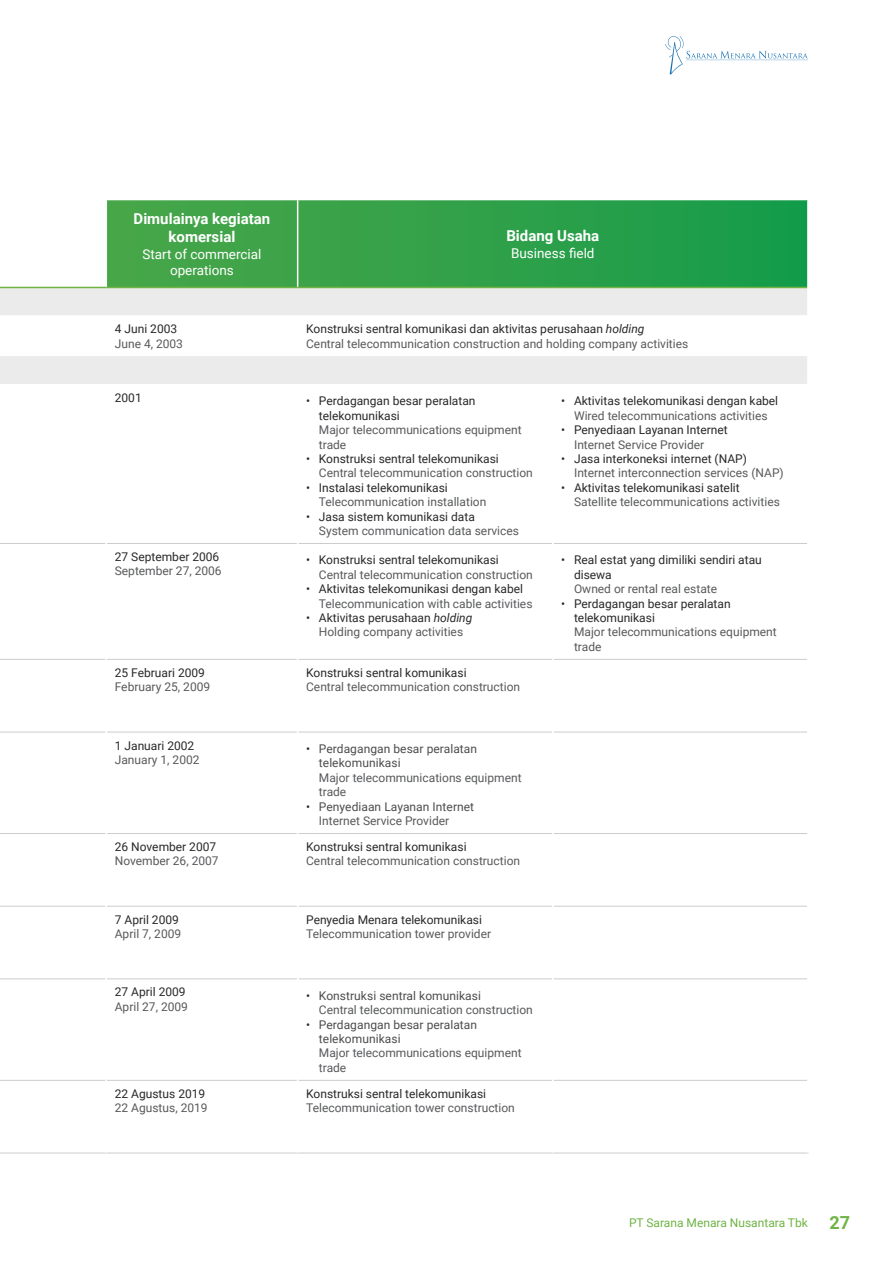
<style>
.page{position:relative;width:893px;height:1263px;background:#fff}
.page>*{position:absolute;margin:0;border:0;box-sizing:border-box;transform-origin:0 0}
.t1{font:700 15px/18px "Roboto";color:#fff;text-align:center}
.t2{font:13.5px/16.2px "Roboto";color:#fff;text-align:center}
.t3{font:12px/14.4px "Roboto";color:#58595b}
.t4{font:12px/14.4px "Roboto";color:#292829}
.t5{font:12px/14.4px "Roboto";letter-spacing:.005em;color:#4c4c4e}
.t6{font:12px "Roboto";color:#6fb445}
.s1{color:#292829}
.s2{font-style:italic;color:#292829}
.s3{color:#58595b}
.s4{color:#4c4c4e}
.s5{font-weight:700;font-size:18px}
</style>
<div class="page">
<svg style="left:665px;top:36px;width:143px;height:38px"></svg>
<svg style="left:107px;top:200px;width:700px;height:87px;background:#31a14a"></svg>
<svg style="left:0;top:288px;width:807px;height:96px;fill:#ebebeb"></svg>
<hr style="left:0;top:287px;width:106px;height:1px;background:#6fb445">
<hr style="left:106px;top:287px;width:192px;height:1px;background:#6fb445">
<hr style="left:298px;top:287px;width:255px;height:1px;background:#6fb445">
<hr style="left:553px;top:287px;width:254px;height:1px;background:#6fb445">
<hr style="left:297px;top:200px;width:1px;height:87px;background:#fff">
<hr style="left:0;top:543px;width:106px;height:1px;background:#ccc">
<hr style="left:107px;top:543px;width:190px;height:1px;background:#ccc">
<hr style="left:298px;top:543px;width:254px;height:1px;background:#ccc">
<hr style="left:554px;top:543px;width:253px;height:1px;background:#ccc">
<hr style="left:0;top:659px;width:106px;height:1px;background:#ccc">
<hr style="left:107px;top:659px;width:190px;height:1px;background:#ccc">
<hr style="left:298px;top:659px;width:254px;height:1px;background:#ccc">
<hr style="left:554px;top:659px;width:253px;height:1px;background:#ccc">
<hr style="left:0;top:732px;width:106px;height:1px;background:#ccc">
<hr style="left:107px;top:732px;width:190px;height:1px;background:#ccc">
<hr style="left:298px;top:732px;width:254px;height:1px;background:#ccc">
<hr style="left:554px;top:732px;width:253px;height:1px;background:#ccc">
<hr style="left:0;top:833px;width:106px;height:1px;background:#ccc">
<hr style="left:107px;top:833px;width:190px;height:1px;background:#ccc">
<hr style="left:298px;top:833px;width:254px;height:1px;background:#ccc">
<hr style="left:554px;top:833px;width:253px;height:1px;background:#ccc">
<hr style="left:0;top:906px;width:106px;height:1px;background:#ccc">
<hr style="left:107px;top:906px;width:190px;height:1px;background:#ccc">
<hr style="left:298px;top:906px;width:254px;height:1px;background:#ccc">
<hr style="left:554px;top:906px;width:253px;height:1px;background:#ccc">
<hr style="left:0;top:978px;width:106px;height:1px;background:#ccc">
<hr style="left:107px;top:978px;width:190px;height:1px;background:#ccc">
<hr style="left:298px;top:978px;width:254px;height:1px;background:#ccc">
<hr style="left:554px;top:978px;width:253px;height:1px;background:#ccc">
<hr style="left:0;top:1080px;width:106px;height:1px;background:#ccc">
<hr style="left:107px;top:1080px;width:190px;height:1px;background:#ccc">
<hr style="left:298px;top:1080px;width:254px;height:1px;background:#ccc">
<hr style="left:554px;top:1080px;width:253px;height:1px;background:#ccc">
<hr style="left:0;top:1152px;width:106px;height:1px;background:#ccc">
<hr style="left:106px;top:1152px;width:192px;height:1px;background:#ccc">
<hr style="left:298px;top:1152px;width:255px;height:1px;background:#ccc">
<hr style="left:553px;top:1152px;width:256px;height:1px;background:#ccc">
<hr style="left:0;top:315px;width:106px;height:1px;background:#fff">
<hr style="left:106px;top:315px;width:192px;height:1px;background:#fff">
<hr style="left:298px;top:315px;width:255px;height:1px;background:#fff">
<hr style="left:553px;top:315px;width:254px;height:1px;background:#fff">
<hr style="left:106px;top:316px;width:1px;height:40px;background:#fff">
<hr style="left:297px;top:316px;width:1px;height:40px;background:#fff">
<p class="t1" style="left:134px;top:209px;width:138px">Dimulainya kegiatan komersial</p>
<p class="t2" style="left:142px;top:245px;width:121px">Start of commercial operations</p>
<p class="t4" style="left:115px;top:321px;width:64px">4 Juni 2003</p>
<p class="t3" style="left:115px;top:336px;width:70px">June 4, 2003</p>
<p class="t1" style="left:506px;top:226px;width:94px">Bidang Usaha</p>
<p class="t2" style="left:511px;top:244px;width:85px">Business field</p>
<p class="t3" style="left:306px;top:321px;width:384px"><span class="s1">Konstruksi sentral komunikasi dan aktivitas perusahaan</span> <span class="s2">holding<br></span>Central telecommunication construction and holding company activities</p>
<p class="t4" style="left:115px;top:390px;width:28px">2001</p>
<p class="t4" style="left:319px;top:393px;width:158px;text-indent:-13px">• Perdagangan besar peralatan telekomunikasi</p>
<p class="t3" style="left:319px;top:422px;width:204px">Major telecommunications equipment trade</p>
<p class="t4" style="left:306px;top:451px;width:194px">• Konstruksi sentral telekomunikasi</p>
<p class="t3" style="left:319px;top:465px;width:215px">Central telecommunication construction</p>
<p class="t4" style="left:306px;top:480px;width:143px">• Instalasi telekomunikasi</p>
<p class="t3" style="left:319px;top:494px;width:169px">Telecommunication installation</p>
<p class="t4" style="left:306px;top:509px;width:170px">• Jasa sistem komunikasi data</p>
<p class="t3" style="left:319px;top:523px;width:202px">System communication data services</p>
<p class="t4" style="left:115px;top:549px;width:106px">27 September 2006</p>
<p class="t3" style="left:115px;top:563px;width:108px">September 27, 2006</p>
<p class="t4" style="left:115px;top:665px;width:92px">25 Februari 2009</p>
<p class="t3" style="left:115px;top:679px;width:97px">February 25, 2009</p>
<p class="t4" style="left:306px;top:552px;width:194px">• Konstruksi sentral telekomunikasi</p>
<p class="t3" style="left:319px;top:567px;width:215px">Central telecommunication construction</p>
<p class="t4" style="left:306px;top:581px;width:218px">• Aktivitas telekomunikasi dengan kabel</p>
<p class="t3" style="left:319px;top:596px;width:215px">Telecommunication with cable activities</p>
<p class="t3" style="left:306px;top:610px;width:168px;text-align:center"><span class="s1">• Aktivitas perusahaan</span> <span class="s2">holding<br></span>Holding company activities</p>
<p class="t4" style="left:306px;top:665px;width:162px">Konstruksi sentral komunikasi</p>
<p class="t3" style="left:306px;top:679px;width:215px">Central telecommunication construction</p>
<p class="t4" style="left:115px;top:738px;width:81px">1 Januari 2002</p>
<p class="t3" style="left:115px;top:752px;width:86px">January 1, 2002</p>
<p class="t5" style="left:319px;top:741px;width:160px;text-indent:-13px"><span class="s1">•</span> Perdagangan besar peralatan telekomunikasi</p>
<p class="t3" style="left:319px;top:770px;width:204px">Major telecommunications equipment trade</p>
<p class="t5" style="left:319px;top:799px;width:157px;text-indent:-13px"><span class="s1">•</span> Penyediaan Layanan Internet<br><span class="s3">Internet Service Provider</span></p>
<p class="t4" style="left:115px;top:839px;width:103px">26 November 2007</p>
<p class="t3" style="left:115px;top:853px;width:105px">November 26, 2007</p>
<p class="t4" style="left:306px;top:839px;width:162px">Konstruksi sentral komunikasi</p>
<p class="t3" style="left:306px;top:853px;width:215px">Central telecommunication construction</p>
<p class="t4" style="left:115px;top:912px;width:66px">7 April 2009</p>
<p class="t3" style="left:115px;top:926px;width:68px">April 7, 2009</p>
<p class="t4" style="left:306px;top:912px;width:177px">Penyedia Menara telekomunikasi</p>
<p class="t3" style="left:306px;top:926px;width:186px">Telecommunication tower provider</p>
<p class="t4" style="left:115px;top:984px;width:72px">27 April 2009</p>
<p class="t3" style="left:115px;top:999px;width:75px">April 27, 2009</p>
<p class="t3" style="left:319px;top:988px;width:215px;text-indent:-13px"><span class="s1">•</span> <span class="s4">Konstruksi sentral komunikasi<br></span>Central telecommunication construction</p>
<p class="t5" style="left:319px;top:1017px;width:160px;text-indent:-13px"><span class="s1">•</span> Perdagangan besar peralatan telekomunikasi</p>
<p class="t3" style="left:319px;top:1045px;width:204px">Major telecommunications equipment trade</p>
<p class="t4" style="left:115px;top:1086px;width:92px">22 Agustus 2019</p>
<p class="t3" style="left:115px;top:1100px;width:94px">22 Agustus, 2019</p>
<p class="t4" style="left:306px;top:1086px;width:181px">Konstruksi sentral telekomunikasi</p>
<p class="t3" style="left:306px;top:1100px;width:210px">Telecommunication tower construction</p>
<p class="t4" style="left:561px;top:393px;width:218px">• Aktivitas telekomunikasi dengan kabel</p>
<p class="t3" style="left:574px;top:408px;width:195px">Wired telecommunications activities</p>
<p class="t4" style="left:561px;top:422px;width:168px">• Penyediaan Layanan Internet</p>
<p class="t3" style="left:574px;top:437px;width:132px">Internet Service Provider</p>
<p class="t4" style="left:561px;top:451px;width:187px">• Jasa interkoneksi internet (NAP)</p>
<p class="t3" style="left:574px;top:465px;width:211px">Internet interconnection services (NAP)</p>
<p class="t4" style="left:561px;top:480px;width:180px">• Aktivitas telekomunikasi satelit</p>
<p class="t3" style="left:574px;top:494px;width:207px">Satellite telecommunications activities</p>
<p class="t4" style="left:574px;top:552px;width:189px;text-indent:-13px">• Real estat yang dimiliki sendiri atau disewa</p>
<p class="t3" style="left:574px;top:581px;width:145px">Owned or rental real estate</p>
<p class="t4" style="left:574px;top:596px;width:158px;text-indent:-13px">• Perdagangan besar peralatan telekomunikasi</p>
<p class="t3" style="left:574px;top:624px;width:204px">Major telecommunications equipment trade</p>
<p class="t6" style="left:629px;top:1214px;width:223px">PT Sarana Menara Nusantara Tbk <span class="s5">27</span></p>
</div>
